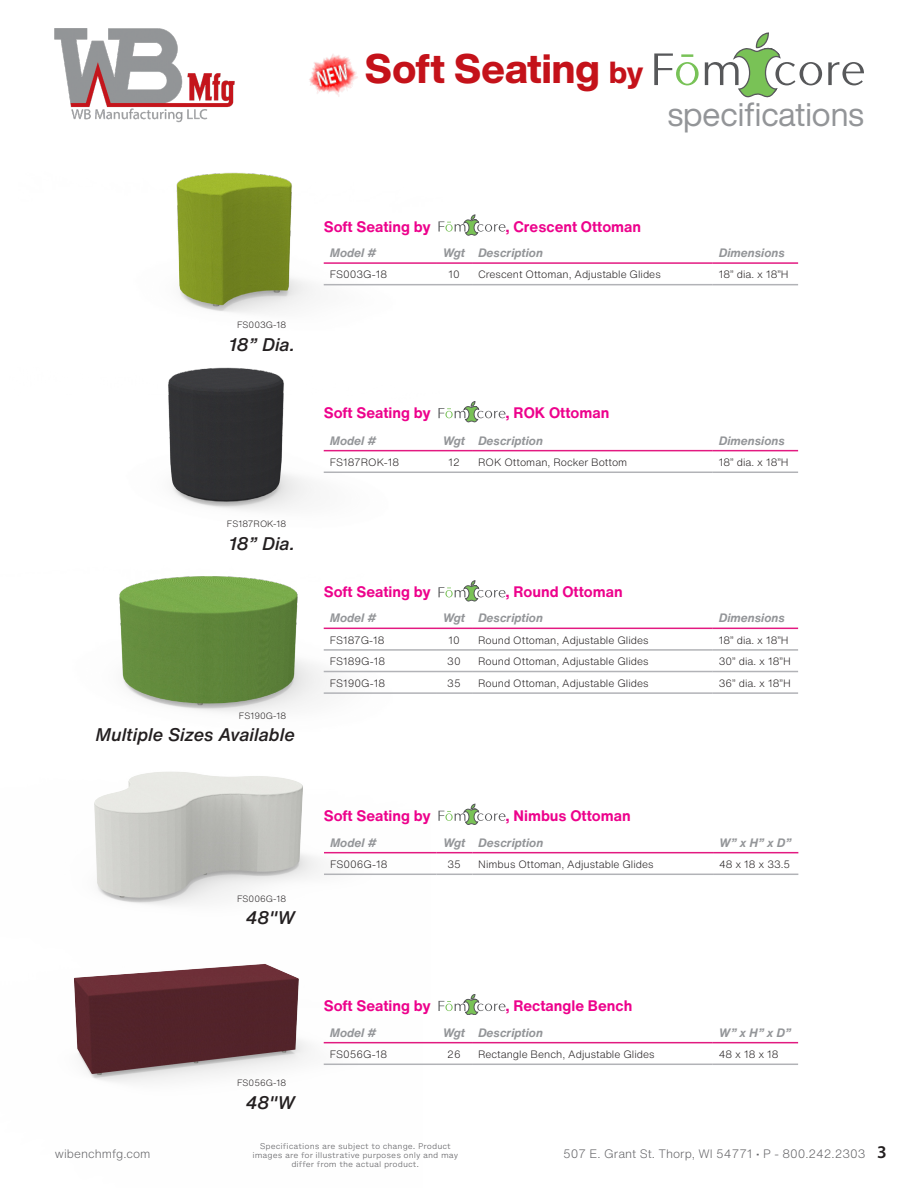
<style>
.page{position:relative;width:918px;height:1188px;background:#fff}
.page>*{position:absolute;margin:0;border:0;box-sizing:border-box;transform-origin:0 0}
.t1{font:800 40.5px "Helvetica Now Display";color:#c4121a}
.t2{font:33px "Helvetica Now Display";color:#939598}
.t3{font:italic 500 18px "Helvetica Now Text";color:#231f20}
.t4{font:600 18px "Myriad Pro";color:#231f20}
.t5{font:700 15px "Helvetica Now Text";color:#ed028c}
.t6{font:italic 700 12px "Helvetica Now Text";color:#939598}
.t7{font:300 12px "Helvetica Now Text";color:#636366}
.t8{font:300 10.5px "Helvetica Now Text";color:#231f20}
.t9{font:300 9px "Helvetica Now Text";color:#231f20}
.t10{font:300 7.5px/9px "Helvetica Now Micro";color:#636366;text-align:center}
.s1{font-size:30px}
</style>
<div class="page">
<img style="left:54px;top:28px;width:167px;height:49px">
<svg style="left:654px;top:53px;width:45px;height:32px"></svg>
<svg style="left:828px;top:62px;width:36px;height:23px"></svg>
<svg style="left:705px;top:32px;width:117px;height:65px"></svg>
<img style="left:311px;top:54px;width:47px;height:23px">
<img style="left:66px;top:77px;width:373px;height:193px">
<img style="left:168px;top:270px;width:275px;height:324px">
<img style="left:119px;top:478px;width:297px;height:164px">
<img style="left:94px;top:642px;width:337px;height:232px">
<img style="left:74px;top:839px;width:349px;height:244px">
<hr style="left:324px;top:284px;width:112px;height:1px;background:#b2b3b7">
<hr style="left:436px;top:284px;width:36px;height:1px;background:#b2b3b7">
<hr style="left:472px;top:284px;width:241px;height:1px;background:#b2b3b7">
<hr style="left:713px;top:284px;width:85px;height:1px;background:#b2b3b7">
<hr style="left:324px;top:262px;width:112px;height:2px;background:#e31a81">
<hr style="left:436px;top:262px;width:36px;height:2px;background:#e31a81">
<hr style="left:472px;top:262px;width:241px;height:2px;background:#e31a81">
<hr style="left:713px;top:262px;width:85px;height:2px;background:#e31a81">
<svg style="left:439px;top:215px;width:67px;height:20px"></svg>
<hr style="left:324px;top:1064px;width:112px;height:1px;background:#b2b3b7">
<hr style="left:436px;top:1064px;width:36px;height:1px;background:#b2b3b7">
<hr style="left:472px;top:1064px;width:241px;height:1px;background:#b2b3b7">
<hr style="left:713px;top:1064px;width:85px;height:1px;background:#b2b3b7">
<hr style="left:324px;top:1042px;width:112px;height:1px;background:#e11b80">
<hr style="left:436px;top:1042px;width:36px;height:1px;background:#e11b80">
<hr style="left:472px;top:1042px;width:241px;height:1px;background:#e11b80">
<hr style="left:713px;top:1042px;width:85px;height:1px;background:#e11b80">
<svg style="left:439px;top:994px;width:67px;height:21px"></svg>
<hr style="left:324px;top:874px;width:112px;height:1px;background:#b2b3b7">
<hr style="left:436px;top:874px;width:36px;height:1px;background:#b2b3b7">
<hr style="left:472px;top:874px;width:241px;height:1px;background:#b2b3b7">
<hr style="left:713px;top:874px;width:85px;height:1px;background:#b2b3b7">
<hr style="left:324px;top:852px;width:112px;height:1px;background:#e31a81">
<hr style="left:436px;top:852px;width:36px;height:1px;background:#e31a81">
<hr style="left:472px;top:852px;width:241px;height:1px;background:#e31a81">
<hr style="left:713px;top:852px;width:85px;height:1px;background:#e31a81">
<svg style="left:439px;top:804px;width:67px;height:21px"></svg>
<hr style="left:324px;top:649px;width:112px;height:2px;background:#b2b3b7">
<hr style="left:324px;top:671px;width:112px;height:1px;background:#b2b3b7">
<hr style="left:324px;top:692px;width:112px;height:2px;background:#b2b3b7">
<hr style="left:436px;top:649px;width:36px;height:2px;background:#b2b3b7">
<hr style="left:436px;top:671px;width:36px;height:1px;background:#b2b3b7">
<hr style="left:436px;top:692px;width:36px;height:2px;background:#b2b3b7">
<hr style="left:472px;top:649px;width:241px;height:2px;background:#b2b3b7">
<hr style="left:713px;top:649px;width:85px;height:2px;background:#b2b3b7">
<hr style="left:472px;top:671px;width:241px;height:1px;background:#b2b3b7">
<hr style="left:713px;top:671px;width:85px;height:1px;background:#b2b3b7">
<hr style="left:472px;top:692px;width:241px;height:2px;background:#b2b3b7">
<hr style="left:713px;top:692px;width:85px;height:2px;background:#b2b3b7">
<hr style="left:324px;top:628px;width:112px;height:1px;background:#e31a81">
<hr style="left:436px;top:628px;width:36px;height:1px;background:#e31a81">
<hr style="left:472px;top:628px;width:241px;height:1px;background:#e31a81">
<hr style="left:713px;top:628px;width:85px;height:1px;background:#e31a81">
<svg style="left:439px;top:580px;width:67px;height:21px"></svg>
<hr style="left:324px;top:472px;width:112px;height:1px;background:#b2b3b7">
<hr style="left:436px;top:472px;width:36px;height:1px;background:#b2b3b7">
<hr style="left:472px;top:472px;width:241px;height:1px;background:#b2b3b7">
<hr style="left:713px;top:472px;width:85px;height:1px;background:#b2b3b7">
<hr style="left:324px;top:450px;width:112px;height:1px;background:#e31a81">
<hr style="left:436px;top:450px;width:36px;height:1px;background:#e31a81">
<hr style="left:472px;top:450px;width:241px;height:1px;background:#e31a81">
<hr style="left:713px;top:450px;width:85px;height:1px;background:#e31a81">
<svg style="left:439px;top:401px;width:67px;height:21px"></svg>
<p class="t1" style="left:365px;top:40px;width:279px">Soft Seating <span class="s1">by</span></p>
<p class="t2" style="left:668px;top:92px;width:198px">specifications</p>
<p class="t5" style="left:324px;top:215px;width:109px">Soft Seating by</p>
<p class="t5" style="left:506px;top:215px;width:137px">, Crescent Ottoman</p>
<p class="t9" style="left:237px;top:318px;width:51px">FS003G-18</p>
<p class="t3" style="left:229px;top:331px;width:68px">18” Dia.</p>
<p class="t9" style="left:227px;top:517px;width:61px">FS187ROK-18</p>
<p class="t3" style="left:229px;top:530px;width:68px">18” Dia.</p>
<p class="t9" style="left:239px;top:709px;width:49px">FS190G-18</p>
<p class="t3" style="left:95px;top:721px;width:201px">Multiple Sizes Available</p>
<p class="t9" style="left:237px;top:892px;width:51px">FS006G-18</p>
<p class="t3" style="left:246px;top:904px;width:51px">48"W</p>
<p class="t6" style="left:330px;top:244px;width:48px">Model #</p>
<p class="t6" style="left:443px;top:244px;width:24px">Wgt</p>
<p class="t6" style="left:478px;top:244px;width:66px">Description</p>
<p class="t6" style="left:719px;top:244px;width:68px">Dimensions</p>
<p class="t8" style="left:330px;top:267px;width:59px">FS003G-18</p>
<p class="t8" style="left:448px;top:267px;width:13px">10</p>
<p class="t8" style="left:478px;top:267px;width:184px">Crescent Ottoman, Adjustable Glides</p>
<p class="t8" style="left:719px;top:267px;width:71px">18” dia. x 18”H</p>
<p class="t5" style="left:324px;top:402px;width:109px">Soft Seating by</p>
<p class="t5" style="left:506px;top:402px;width:105px">, ROK Ottoman</p>
<p class="t6" style="left:330px;top:431px;width:48px">Model #</p>
<p class="t6" style="left:443px;top:431px;width:24px">Wgt</p>
<p class="t6" style="left:478px;top:431px;width:66px">Description</p>
<p class="t6" style="left:719px;top:431px;width:68px">Dimensions</p>
<p class="t8" style="left:330px;top:454px;width:71px">FS187ROK-18</p>
<p class="t8" style="left:448px;top:454px;width:13px">12</p>
<p class="t8" style="left:478px;top:454px;width:151px">ROK Ottoman, Rocker Bottom</p>
<p class="t8" style="left:719px;top:454px;width:71px">18” dia. x 18”H</p>
<p class="t5" style="left:324px;top:581px;width:109px">Soft Seating by</p>
<p class="t5" style="left:506px;top:581px;width:119px">, Round Ottoman</p>
<p class="t6" style="left:330px;top:609px;width:48px">Model #</p>
<p class="t6" style="left:443px;top:609px;width:24px">Wgt</p>
<p class="t6" style="left:478px;top:609px;width:66px">Description</p>
<p class="t6" style="left:719px;top:609px;width:68px">Dimensions</p>
<p class="t8" style="left:330px;top:632px;width:56px">FS187G-18</p>
<p class="t8" style="left:448px;top:632px;width:13px">10</p>
<p class="t8" style="left:478px;top:632px;width:172px">Round Ottoman, Adjustable Glides</p>
<p class="t8" style="left:719px;top:632px;width:71px">18” dia. x 18”H</p>
<p class="t8" style="left:330px;top:654px;width:57px">FS189G-18</p>
<p class="t8" style="left:447px;top:654px;width:15px">30</p>
<p class="t8" style="left:478px;top:654px;width:172px">Round Ottoman, Adjustable Glides</p>
<p class="t8" style="left:719px;top:654px;width:73px">30” dia. x 18”H</p>
<p class="t8" style="left:330px;top:675px;width:57px">FS190G-18</p>
<p class="t8" style="left:447px;top:675px;width:15px">35</p>
<p class="t8" style="left:478px;top:675px;width:172px">Round Ottoman, Adjustable Glides</p>
<p class="t8" style="left:719px;top:675px;width:73px">36” dia. x 18”H</p>
<p class="t5" style="left:324px;top:804px;width:109px">Soft Seating by</p>
<p class="t5" style="left:506px;top:804px;width:127px">, Nimbus Ottoman</p>
<p class="t6" style="left:330px;top:833px;width:48px">Model #</p>
<p class="t6" style="left:443px;top:833px;width:24px">Wgt</p>
<p class="t6" style="left:478px;top:833px;width:66px">Description</p>
<p class="t6" style="left:719px;top:833px;width:74px">W” x H” x D”</p>
<p class="t8" style="left:330px;top:856px;width:59px">FS006G-18</p>
<p class="t8" style="left:448px;top:856px;width:15px">35</p>
<p class="t8" style="left:478px;top:856px;width:177px">Nimbus Ottoman, Adjustable Glides</p>
<p class="t8" style="left:719px;top:856px;width:73px">48 x 18 x 33.5</p>
<p class="t9" style="left:237px;top:1076px;width:51px">FS056G-18</p>
<p class="t3" style="left:246px;top:1089px;width:51px">48"W</p>
<p class="t5" style="left:324px;top:994px;width:109px">Soft Seating by</p>
<p class="t5" style="left:506px;top:994px;width:128px">, Rectangle Bench</p>
<p class="t6" style="left:330px;top:1023px;width:48px">Model #</p>
<p class="t6" style="left:443px;top:1023px;width:24px">Wgt</p>
<p class="t6" style="left:478px;top:1023px;width:66px">Description</p>
<p class="t6" style="left:719px;top:1023px;width:74px">W” x H” x D”</p>
<p class="t8" style="left:330px;top:1046px;width:59px">FS056G-18</p>
<p class="t8" style="left:447px;top:1046px;width:15px">26</p>
<p class="t8" style="left:478px;top:1046px;width:178px">Rectangle Bench, Adjustable Glides</p>
<p class="t8" style="left:719px;top:1046px;width:61px">48 x 18 x 18</p>
<p class="t10" style="left:252px;top:1142px;width:207px">Specifications are subject to change. Product images are for illustrative purposes only and may differ from the actual product.</p>
<h3 class="t4" style="left:877px;top:1140px;width:11px">3</h3>
<p class="t7" style="left:55px;top:1145px;width:97px">wibenchmfg.com</p>
<p class="t7" style="left:563px;top:1145px;width:304px">507 E. Grant St. Thorp, WI 54771 • P - 800.242.2303</p>
</div>
